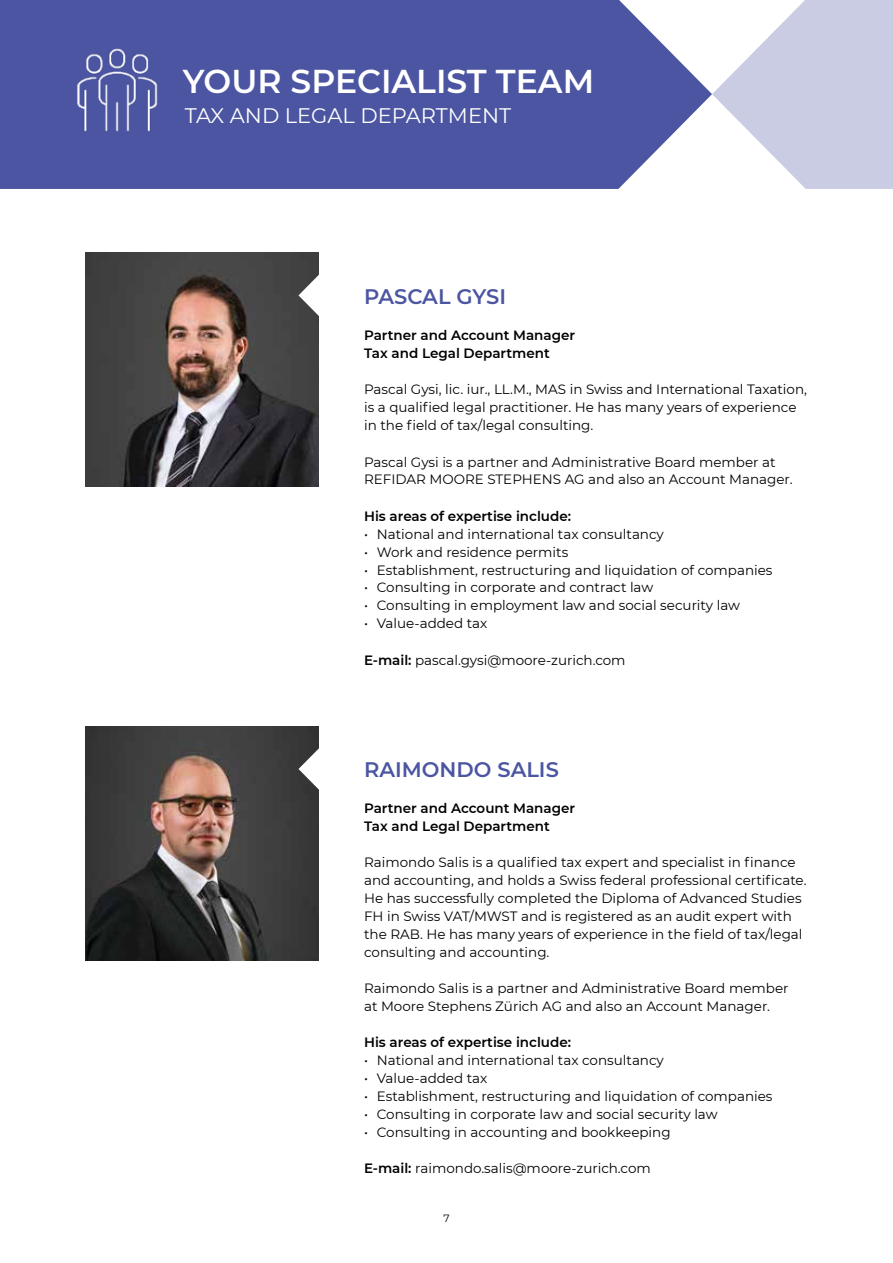
<style>
.page{position:relative;width:893px;height:1263px;background:#fff}
.page>*{position:absolute;margin:0;border:0;box-sizing:border-box;transform-origin:0 0}
.t1{font:600 33px "Montserrat";color:#fff}
.t2{font:600 21px "Montserrat";color:#4b55a1}
.t3{font:21px "Montserrat";color:#fff}
.t4{font:13.5px/18px "Montserrat";color:#000}
.t5{font:600 13.5px/18px "Montserrat";color:#000}
.t6{font:10.5px "Montserrat";color:#000}
.s1{font-weight:600}
</style>
<div class="page">
<div style="left:0;top:0;width:712px;height:189px;background:#4b55a1"></div>
<svg style="left:712px;top:0;width:181px;height:189px"></svg>
<img style="left:85px;top:253px;width:234px;height:233px">
<svg style="left:298px;top:274px;width:21px;height:43px"></svg>
<img style="left:85px;top:726px;width:234px;height:234px">
<svg style="left:298px;top:747px;width:21px;height:43px"></svg>
<img style="left:61px;top:34px;width:112px;height:113px">
<h1 class="t1" style="left:183px;top:58px;width:413px">YOUR SPECIALIST TEAM</h1>
<h2 class="t3" style="left:185px;top:101px;width:328px">TAX AND LEGAL DEPARTMENT</h2>
<h2 class="t2" style="left:364px;top:282px;width:143px">PASCAL GYSI</h2>
<p class="t5" style="left:364px;top:326px;width:213px">Partner and Account Manager<br>Tax and Legal Department</p>
<p class="t4" style="left:364px;top:380px;width:444px">Pascal Gysi, lic. iur., LL.M., MAS in Swiss and International Taxation, is a qualified legal practitioner. He has many years of experience in the field of tax/legal consulting.</p>
<p class="t4" style="left:364px;top:452px;width:430px">Pascal Gysi is a partner and Administrative Board member at<br>REFIDAR MOORE STEPHENS AG and also an Account Manager.</p>
<p class="t5" style="left:364px;top:506px;width:208px">His areas of expertise include:</p>
<p class="t4" style="left:364px;top:524px;width:301px">• National and international tax consultancy</p>
<p class="t4" style="left:364px;top:542px;width:206px">• Work and residence permits</p>
<p class="t4" style="left:364px;top:560px;width:410px">• Establishment, restructuring and liquidation of companies</p>
<p class="t4" style="left:364px;top:578px;width:291px">• Consulting in corporate and contract law</p>
<p class="t4" style="left:364px;top:596px;width:378px">• Consulting in employment law and social security law</p>
<p class="t4" style="left:364px;top:614px;width:125px">• Value-added tax</p>
<p class="t4" style="left:364px;top:650px;width:263px"><span class="s1">E-mail:</span> pascal.gysi@moore-zurich.com</p>
<h2 class="t2" style="left:364px;top:755px;width:196px">RAIMONDO SALIS</h2>
<p class="t5" style="left:364px;top:799px;width:213px">Partner and Account Manager<br>Tax and Legal Department</p>
<p class="t4" style="left:364px;top:853px;width:444px">Raimondo Salis is a qualified tax expert and specialist in finance and accounting, and holds a Swiss federal professional certificate.<br>He has successfully completed the Diploma of Advanced Studies FH in Swiss VAT/MWST and is registered as an audit expert with the RAB. He has many years of experience in the field of tax/legal consulting and accounting.</p>
<p class="t4" style="left:364px;top:979px;width:426px">Raimondo Salis is a partner and Administrative Board member at Moore Stephens Zürich AG and also an Account Manager.</p>
<p class="t5" style="left:364px;top:1033px;width:208px">His areas of expertise include:</p>
<p class="t4" style="left:364px;top:1051px;width:301px">• National and international tax consultancy</p>
<p class="t4" style="left:364px;top:1069px;width:125px">• Value-added tax</p>
<p class="t4" style="left:364px;top:1087px;width:410px">• Establishment, restructuring and liquidation of companies</p>
<p class="t4" style="left:364px;top:1105px;width:355px">• Consulting in corporate law and social security law</p>
<p class="t4" style="left:364px;top:1123px;width:308px">• Consulting in accounting and bookkeeping</p>
<p class="t4" style="left:364px;top:1159px;width:288px"><span class="s1">E-mail:</span> raimondo.salis@moore-zurich.com</p>
<p class="t6" style="left:443px;top:1211px;width:8px">7</p>
</div>
